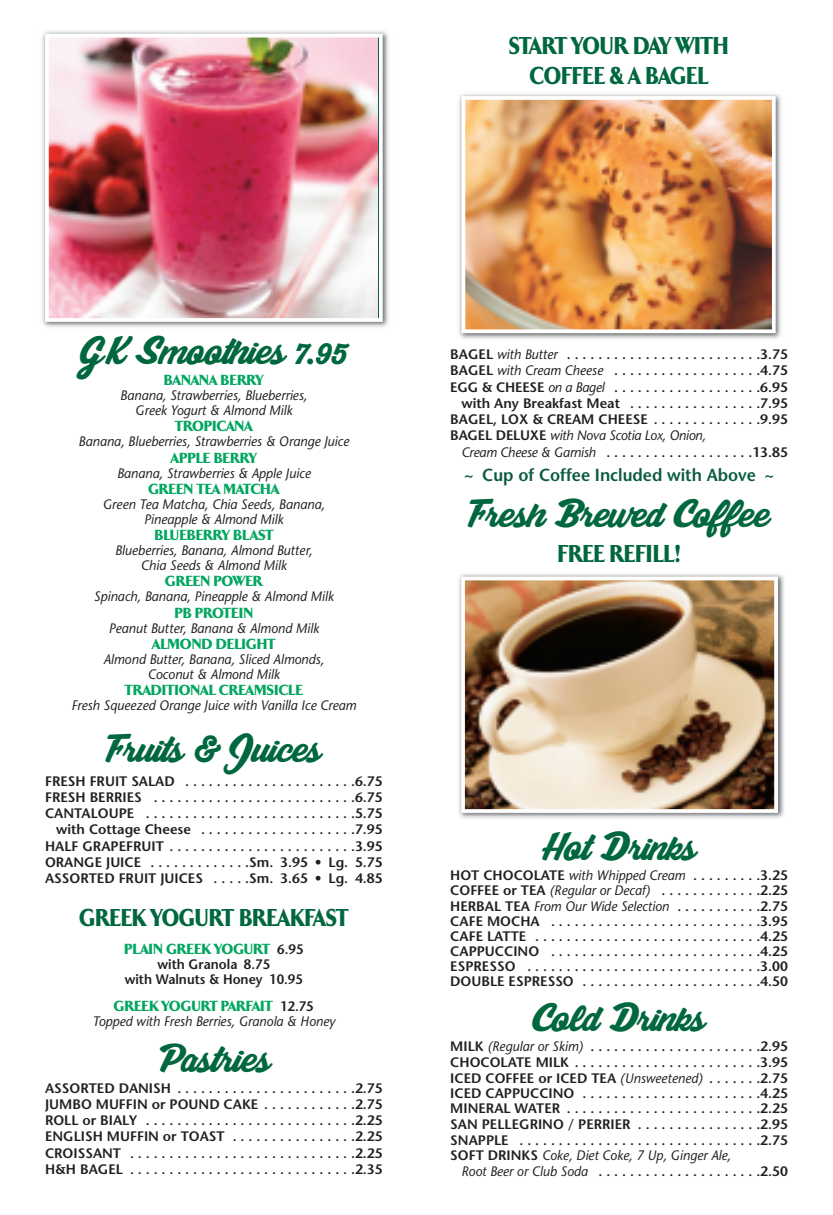
<style>
.page{position:relative;width:833px;height:1215px;background:#fff}
.page>*{position:absolute;margin:0;border:0;box-sizing:border-box;transform-origin:0 0}
.t1{font:40px "Sunset Clouds Personal Use";color:#00673e}
.t2{font:900 25px/30px "Arrow";color:#00673e;text-align:center;scale:.85 1}
.t3{font:600 17.5px "Stone Sans";color:#0a5b41;scale:.95 1}
.t4{font:900 15px "Arrow";color:#00a65f;scale:.95 1}
.t5{font:600 13.75px/16.2px "Stone Sans";color:#231f20;text-align:justify}
.t6{font:italic 13.75px/15px "Stone Sans";color:#231f20;text-align:center;scale:.95 1}
.t7{font:600 13.75px/15px "Stone Sans";color:#231f20;text-align:center;scale:.95 1}
.s1{font-family:"Thirsty Script Extrabold Demo";font-size:28.75px}
.s2{font-family:"Thirsty Script Extrabold Demo";font-size:35px}
.s3{font-family:"Stone Sans";font-weight:600;font-size:13.75px;color:#231f20}
.s4{font-weight:400;font-style:italic}
.s5{font-weight:600;font-style:normal}
</style>
<div class="page">
<img style="left:459px;top:574px;width:325px;height:245px">
<img style="left:466px;top:582px;width:307px;height:226px">
<div style="left:461px;top:577px;width:317px;height:236px;border:4px solid #fff"></div>
<img style="left:459px;top:94px;width:323px;height:245px">
<img style="left:466px;top:101px;width:304px;height:227px">
<div style="left:461px;top:96px;width:314px;height:237px;border:4px solid #fff"></div>
<img style="left:42px;top:31px;width:347px;height:297px">
<img style="left:50px;top:39px;width:327px;height:278px">
<div style="left:45px;top:34px;width:337px;height:288px;border:4px solid #fff"></div>
<h2 class="t2" style="left:509px;top:30px;width:260px">START YOUR DAY WITH<br>COFFEE &amp; A BAGEL</h2>
<h1 class="t1" style="left:79px;top:335px;width:270px">GK Smoothies <span class="s1">7.95</span></h1>
<p class="t4" style="left:164px;top:371px;width:107px">BANANA BERRY</p>
<p class="t6" style="left:120px;top:389px;width:198px">Banana, Strawberries, Blueberries,<br>Greek Yogurt &amp; Almond Milk</p>
<p class="t4" style="left:175px;top:417px;width:83px">TROPICANA</p>
<p class="t6" style="left:79px;top:436px;width:286px">Banana, Blueberries, Strawberries &amp; Orange Juice</p>
<p class="t4" style="left:171px;top:449px;width:92px">APPLE BERRY</p>
<p class="t6" style="left:117px;top:467px;width:205px">Banana, Strawberries &amp; Apple Juice</p>
<p class="t4" style="left:148px;top:480px;width:139px">GREEN TEA MATCHA</p>
<p class="t6" style="left:103px;top:498px;width:235px">Green Tea Matcha, Chia Seeds, Banana,<br>Pineapple &amp; Almond Milk</p>
<p class="t4" style="left:154px;top:526px;width:127px">BLUEBERRY BLAST</p>
<p class="t6" style="left:115px;top:544px;width:209px">Blueberries, Banana, Almond Butter,<br>Chia Seeds &amp; Almond Milk</p>
<p class="t4" style="left:165px;top:572px;width:104px">GREEN POWER</p>
<p class="t6" style="left:94px;top:591px;width:254px">Spinach, Banana, Pineapple &amp; Almond Milk</p>
<p class="t4" style="left:174px;top:604px;width:85px">PB PROTEIN</p>
<p class="t6" style="left:109px;top:622px;width:223px">Peanut Butter, Banana &amp; Almond Milk</p>
<p class="t4" style="left:152px;top:635px;width:131px">ALMOND DELIGHT</p>
<p class="t6" style="left:103px;top:653px;width:234px">Almond Butter, Banana, Sliced Almonds,<br>Coconut &amp; Almond Milk</p>
<p class="t4" style="left:125px;top:681px;width:189px">TRADITIONAL CREAMSICLE</p>
<p class="t6" style="left:71px;top:699px;width:301px">Fresh Squeezed Orange Juice with Vanilla Ice Cream</p>
<h1 class="t1" style="left:105px;top:733px;width:219px">Fruits <span class="s2">&amp;</span>Juices</h1>
<p class="t5" style="left:45px;top:774px;width:339px;text-align:right">FRESH FRUIT SALAD . . . . . . . . . . . . . . . . . . . . . .6.75<br>FRESH BERRIES . . . . . . . . . . . . . . . . . . . . . . . . . .6.75<br>CANTALOUPE . . . . . . . . . . . . . . . . . . . . . . . . . . .5.75 with Cottage Cheese . . . . . . . . . . . . . . . . . . . .7.95<br>HALF GRAPEFRUIT . . . . . . . . . . . . . . . . . . . . . . . .3.95<br>ORANGE JUICE . . . . . . . . . . . . .Sm. 3.95 • Lg. 5.75<br>ASSORTED FRUIT JUICES . . . . .Sm. 3.65 • Lg. 4.85</p>
<h2 class="t2" style="left:79px;top:903px;width:318px">GREEK YOGURT BREAKFAST</h2>
<p class="t4" style="left:124px;top:940px;width:190px">PLAIN GREEK YOGURT <span class="s3">6.95</span></p>
<p class="t7" style="left:125px;top:958px;width:189px">with Granola 8.75<br>with Walnuts &amp; Honey 10.95</p>
<p class="t4" style="left:114px;top:997px;width:212px">GREEK YOGURT PARFAIT <span class="s3">12.75</span></p>
<p class="t6" style="left:93px;top:1015px;width:257px">Topped with Fresh Berries, Granola &amp; Honey</p>
<h1 class="t1" style="left:156px;top:1043px;width:117px">Pastries</h1>
<p class="t5" style="left:45px;top:1081px;width:339px">ASSORTED DANISH . . . . . . . . . . . . . . . . . . . . . . .2.75<br>JUMBO MUFFIN or POUND CAKE . . . . . . . . . . . .2.75<br>ROLL or BIALY . . . . . . . . . . . . . . . . . . . . . . . . . . .2.25<br>ENGLISH MUFFIN or TOAST . . . . . . . . . . . . . . . .2.25<br>CROISSANT . . . . . . . . . . . . . . . . . . . . . . . . . . . . .2.25<br>H&amp;H BAGEL . . . . . . . . . . . . . . . . . . . . . . . . . . . . .2.35</p>
<p class="t5" style="left:450px;top:348px;width:339px">BAGEL <span class="s4">with Butter</span> . . . . . . . . . . . . . . . . . . . . . . . . .3.75</p>
<p class="t5" style="left:450px;top:364px;width:339px">BAGEL <span class="s4">with Cream Cheese</span> . . . . . . . . . . . . . . . . . . .4.75</p>
<p class="t5" style="left:450px;top:380px;width:339px">EGG &amp; CHEESE <span class="s4">on a Bagel</span> . . . . . . . . . . . . . . . . . . .6.95</p>
<p class="t5" style="left:461px;top:396px;width:328px">with Any Breakfast Meat . . . . . . . . . . . . . . . . .7.95</p>
<p class="t5" style="left:450px;top:413px;width:339px">BAGEL, LOX &amp; CREAM CHEESE . . . . . . . . . . . . . .9.95</p>
<p class="t6" style="left:450px;top:430px;width:271px"><span class="s5">BAGEL DELUXE</span> with Nova Scotia Lox, Onion,</p>
<p class="t5" style="left:461px;top:445px;width:328px"><span class="s4">Cream Cheese &amp; Garnish</span> . . . . . . . . . . . . . . . . . . .13.85</p>
<p class="t3" style="left:464px;top:468px;width:327px">~ Cup of Coffee Included with Above ~</p>
<h1 class="t1" style="left:467px;top:498px;width:304px">Fresh Brewed Coffee</h1>
<h2 class="t2" style="left:557px;top:538px;width:147px">FREE REFILL!</h2>
<h1 class="t1" style="left:540px;top:830px;width:158px">Hot Drinks</h1>
<p class="t5" style="left:450px;top:869px;width:339px;line-height:15.1px">HOT CHOCOLATE <span class="s4">with Whipped Cream</span> . . . . . . . . .3.25<br>COFFEE or TEA <span class="s4">(Regular or Decaf)</span> . . . . . . . . . . . . .2.25<br>HERBAL TEA <span class="s4">From Our Wide Selection</span> . . . . . . . . . . .2.75<br>CAFE MOCHA . . . . . . . . . . . . . . . . . . . . . . . . . . .3.95<br>CAFE LATTE . . . . . . . . . . . . . . . . . . . . . . . . . . . . .4.25<br>CAPPUCCINO . . . . . . . . . . . . . . . . . . . . . . . . . . .4.25<br>ESPRESSO . . . . . . . . . . . . . . . . . . . . . . . . . . . . . .3.00<br>DOUBLE ESPRESSO . . . . . . . . . . . . . . . . . . . . . . .4.50</p>
<h1 class="t1" style="left:531px;top:1002px;width:176px">Cold Drinks</h1>
<p class="t5" style="left:450px;top:1040px;width:339px;line-height:15.5px">MILK <span class="s4">(Regular or Skim)</span> . . . . . . . . . . . . . . . . . . . . . .2.95<br>CHOCOLATE MILK . . . . . . . . . . . . . . . . . . . . . . . .3.95<br>ICED COFFEE or ICED TEA <span class="s4">(Unsweetened)</span> . . . . . . .2.75<br>ICED CAPPUCCINO . . . . . . . . . . . . . . . . . . . . . . .4.25<br>MINERAL WATER . . . . . . . . . . . . . . . . . . . . . . . . .2.25<br>SAN PELLEGRINO / PERRIER . . . . . . . . . . . . . . . .2.95<br>SNAPPLE . . . . . . . . . . . . . . . . . . . . . . . . . . . . . . .2.75<br>SOFT DRINKS <span class="s4">Coke, Diet Coke, 7 Up, Ginger Ale,</span></p>
<p class="t5" style="left:461px;top:1164px;width:328px"><span class="s4">Root Beer or Club Soda</span> . . . . . . . . . . . . . . . . . . . . .2.50</p>
</div>
